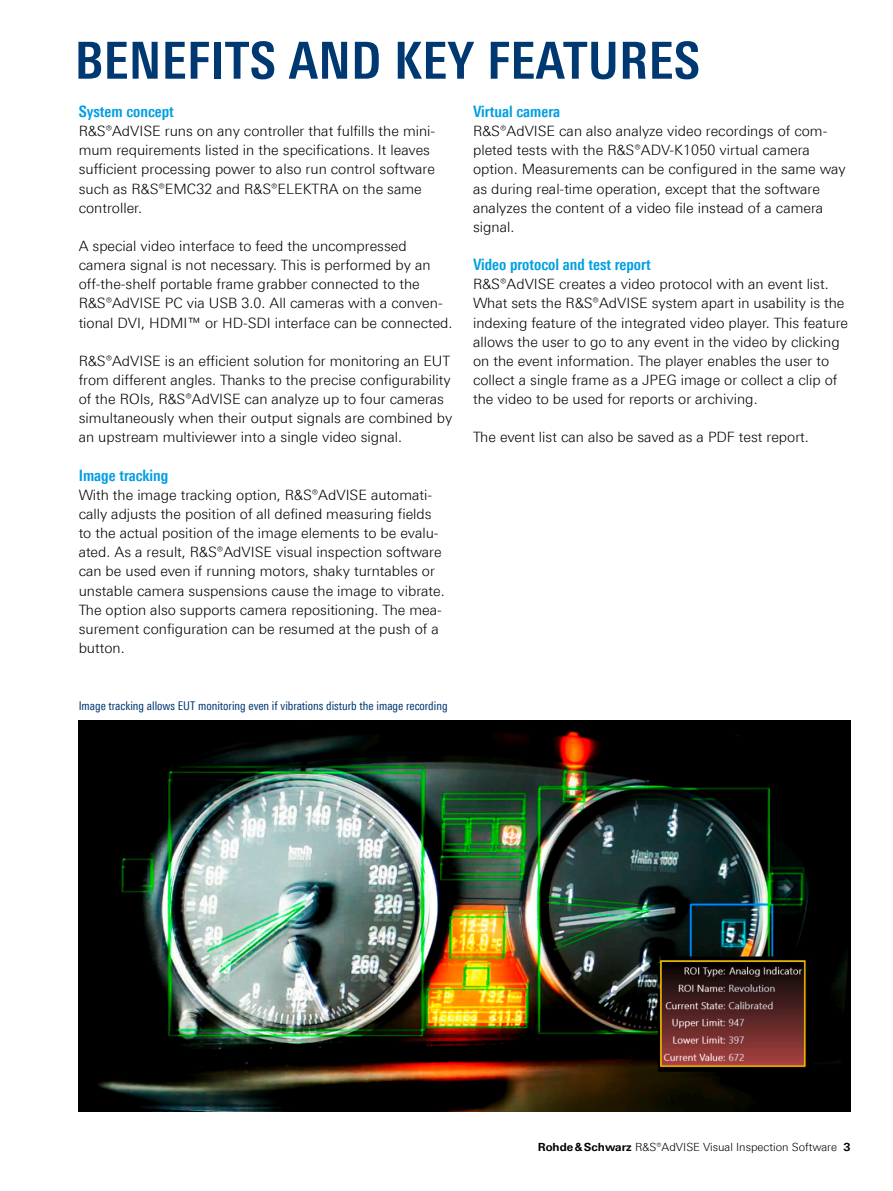
<style>
.page{position:relative;width:893px;height:1191px;background:#fff}
.page>*{position:absolute;margin:0;border:0;box-sizing:border-box;transform-origin:0 0}
.t1{font:700 51px "Linotype Univers 620 Cn";letter-spacing:.01em;color:#003872}
.Absatzfett_cyan{font:700 15.75px "Linotype Univers 620 Cn";color:#009ee3}
.Haupttext_ohne_Absta{font:300 14.25px/19.2px "Linotype Univers 330";color:#000}
.Haupttext{font:300 14.25px/19.2px "Linotype Univers 330";color:#000}
.Bildunterschrift{font:12px "Linotype Univers 420 Cn";color:#003872}
.t2{font:300 11.25px "Linotype Univers 330";color:#000}
.s1{font-family:"Linotype Univers 630";font-weight:700}
</style>
<div class="page">
<img style="left:79px;top:720px;width:771px;height:391px">
<h1 class="t1" style="left:75px;top:30px;width:626px">BENEFITS AND KEY FEATURES</h1>
<p class="Absatzfett_cyan" style="left:79px;top:102px;width:97px">System concept</p>
<p class="Haupttext_ohne_Absta" style="left:79px;top:121px;width:358px">R&amp;S®AdVISE runs on any controller that fulfills the mini&shy;mum requirements listed in the specifications. It leaves sufficient processing power to also run control software such as R&amp;S®EMC32 and R&amp;S®ELEKTRA on the same controller.</p>
<p class="Haupttext" style="left:79px;top:236px;width:375px">A special video interface to feed the uncompressed camera signal is not necessary. This is performed by an off-the-shelf portable frame grabber connected to the R&amp;S®AdVISE PC via USB 3.0. All cameras with a conven&shy;tional DVI, HDMI™ or HD-SDI interface can be connected.</p>
<p class="Haupttext" style="left:79px;top:351px;width:375px">R&amp;S®AdVISE is an efficient solution for monitoring an EUT from different angles. Thanks to the precise configurability of the ROIs, R&amp;S®AdVISE can analyze up to four cameras simultaneously when their output signals are combined by an upstream multiviewer into a single video signal.</p>
<p class="Absatzfett_cyan" style="left:79px;top:466px;width:91px">Image tracking</p>
<p class="Haupttext_ohne_Absta" style="left:79px;top:485px;width:368px">With the image tracking option, R&amp;S®AdVISE automati&shy;cally adjusts the position of all defined measuring fields to the actual position of the image elements to be evalu&shy;ated. As a result, R&amp;S®AdVISE visual inspection software can be used even if running motors, shaky turntables or unstable camera suspensions cause the image to vibrate.<br>The option also supports camera repositioning. The mea&shy;surement configuration can be resumed at the push of a button.</p>
<p class="Absatzfett_cyan" style="left:473px;top:102px;width:89px">Virtual camera</p>
<p class="Haupttext_ohne_Absta" style="left:473px;top:121px;width:374px">R&amp;S®AdVISE can also analyze video recordings of com&shy;pleted tests with the R&amp;S®ADV-K1050 virtual camera option. Measurements can be configured in the same way as during real-time operation, except that the software analyzes the content of a video file instead of a camera signal.</p>
<p class="Absatzfett_cyan" style="left:473px;top:255px;width:179px">Video protocol and test report</p>
<p class="Haupttext_ohne_Absta" style="left:473px;top:274px;width:377px">R&amp;S®AdVISE creates a video protocol with an event list.<br>What sets the R&amp;S®AdVISE system apart in usability is the indexing feature of the integrated video player. This feature allows the user to go to any event in the video by clicking on the event information. The player enables the user to collect a single frame as a JPEG image or collect a clip of the video to be used for reports or archiving.</p>
<p class="Haupttext" style="left:473px;top:427px;width:337px">The event list can also be saved as a PDF test report.</p>
<p class="Bildunterschrift" style="left:79px;top:699px;width:370px">Image tracking allows EUT monitoring even if vibrations disturb the image recording</p>
<p class="t2" style="left:538px;top:1140px;width:314px"><span class="s1">Rohde&amp;Schwarz</span> R&amp;S®AdVISE Visual Inspection Software <span class="s1">3</span></p>
</div>
